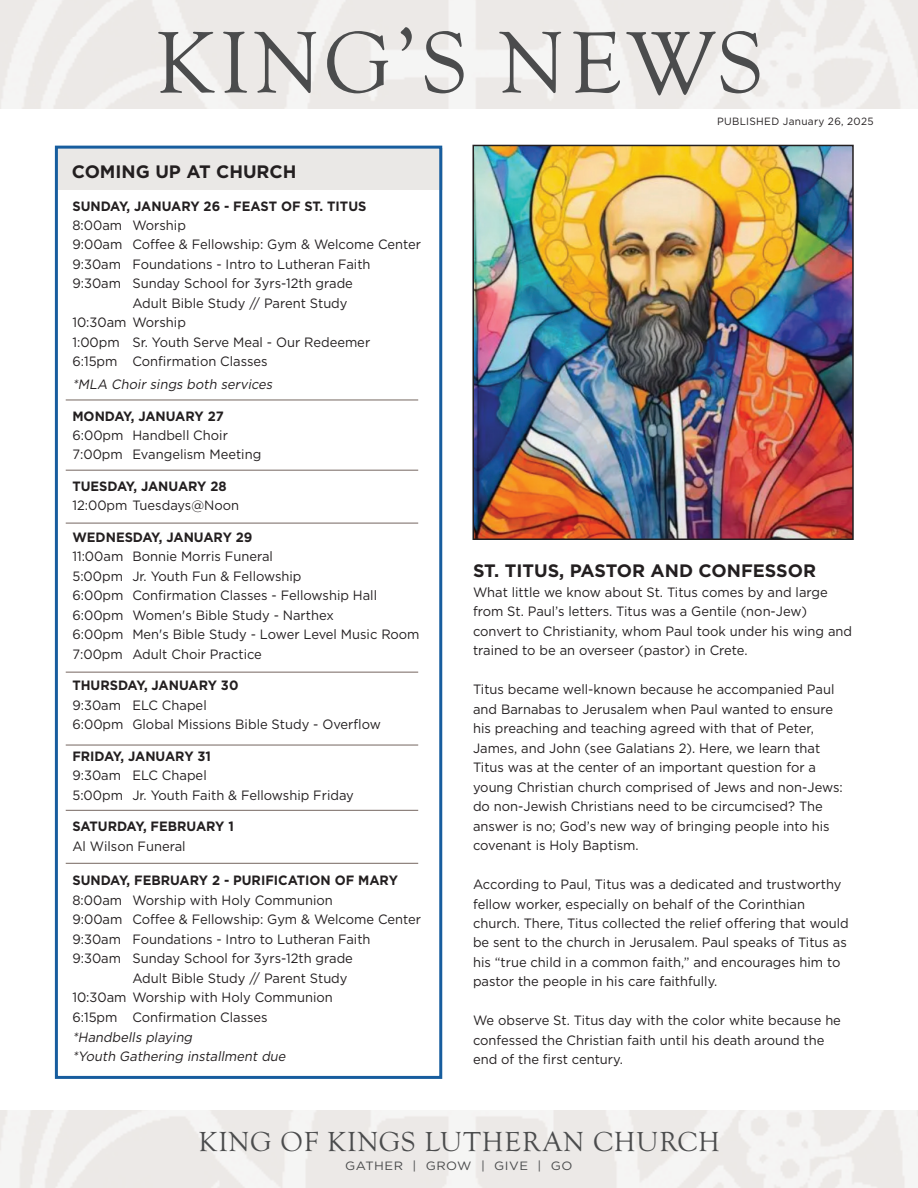
<style>
.page{position:relative;width:918px;height:1188px;background:#fff}
.page>*{position:absolute;margin:0;border:0;box-sizing:border-box;transform-origin:0 0}
.t1{font:90px "Goudy Old Sty";letter-spacing:.05em;color:#4b4c4d}
.t2{font:28.5px "Goudy Old Sty";letter-spacing:.03em;color:#4b4c4d}
.t3{font:700 18px "Gotham";color:#231f20}
.t4{font:13.5px/19.5px "Gotham";color:#231f20;scale:.96 1}
.t5{font:700 13.5px "Gotham";color:#231f20;scale:.96 1}
.t6{font:italic 13.5px/19.5px "Gotham";color:#231f20;scale:.96 1}
.t7{font:12px "Gotham";letter-spacing:.04em;color:#4b4c4d;scale:1.08 1}
.t8{font:10.5px "Gotham";letter-spacing:.03em;color:#231f20;scale:.96 1}
</style>
<div class="page">
<div style="left:55px;top:148px;width:387px;height:42px;background:#eae8e6"></div>
<hr style="left:66px;top:470px;width:352px;height:1px;background:#756660">
<hr style="left:66px;top:745px;width:352px;height:1px;background:#756660">
<hr style="left:66px;top:523px;width:352px;height:1px;background:#756660">
<hr style="left:66px;top:400px;width:352px;height:1px;background:#756660">
<hr style="left:66px;top:672px;width:352px;height:1px;background:#756660">
<img style="left:475px;top:148px;width:376px;height:389px">
<div style="left:472px;top:145px;width:382px;height:395px;border:2px solid #231f20"></div>
<hr style="left:66px;top:810px;width:352px;height:1px;background:#756660">
<hr style="left:66px;top:863px;width:352px;height:1px;background:#756660">
<div style="left:55px;top:146px;width:387px;height:933px;border:3px solid #175d9e"></div>
<h1 class="t1" style="left:155px;top:13px;width:610px">KING’S NEWS</h1>
<p class="t8" style="left:717px;top:114px;width:164px">PUBLISHED January 26, 2025</p>
<h3 class="t3" style="left:72px;top:159px;width:226px">COMING UP AT CHURCH</h3>
<p class="t5" style="left:72px;top:197px;width:308px">SUNDAY, JANUARY 26 - FEAST OF ST. TITUS</p>
<p class="t4" style="left:72px;top:215px;width:120px">8:00am Worship</p>
<p class="t4" style="left:72px;top:235px;width:365px">9:00am Coffee &amp; Fellowship: Gym &amp; Welcome Center</p>
<p class="t4" style="left:72px;top:254px;width:312px">9:30am Foundations - Intro to Lutheran Faith</p>
<p class="t4" style="left:72px;top:274px;width:294px">9:30am Sunday School for 3yrs-12th grade</p>
<p class="t4" style="left:132px;top:293px;width:226px">Adult Bible Study // Parent Study</p>
<p class="t4" style="left:72px;top:313px;width:120px">10:30am Worship</p>
<p class="t4" style="left:72px;top:332px;width:312px">1:00pm Sr. Youth Serve Meal - Our Redeemer</p>
<p class="t4" style="left:72px;top:352px;width:205px">6:15pm Confirmation Classes</p>
<p class="t6" style="left:72px;top:374px;width:213px">*MLA Choir sings both services</p>
<p class="t5" style="left:72px;top:407px;width:159px">MONDAY, JANUARY 27</p>
<p class="t4" style="left:72px;top:425px;width:198px">6:00pm Handbell Choir<br>7:00pm Evangelism Meeting</p>
<p class="t5" style="left:72px;top:477px;width:162px">TUESDAY, JANUARY 28</p>
<p class="t4" style="left:72px;top:496px;width:175px">12:00pm Tuesdays@Noon</p>
<p class="t5" style="left:72px;top:528px;width:189px">WEDNESDAY, JANUARY 29</p>
<p class="t4" style="left:72px;top:547px;width:363px">11:00am Bonnie Morris Funeral<br>5:00pm Jr. Youth Fun &amp; Fellowship<br>6:00pm Confirmation Classes - Fellowship Hall 6:00pm Women's Bible Study - Narthex<br>6:00pm Men's Bible Study - Lower Level Music Room 7:00pm Adult Choir Practice</p>
<p class="t5" style="left:72px;top:677px;width:175px">THURSDAY, JANUARY 30</p>
<p class="t4" style="left:72px;top:695px;width:323px">9:30am ELC Chapel<br>6:00pm Global Missions Bible Study - Overflow</p>
<p class="t5" style="left:72px;top:747px;width:146px">FRIDAY, JANUARY 31</p>
<p class="t4" style="left:72px;top:766px;width:295px">9:30am ELC Chapel<br>5:00pm Jr. Youth Faith &amp; Fellowship Friday</p>
<p class="t5" style="left:72px;top:818px;width:170px">SATURDAY, FEBRUARY 1</p>
<p class="t4" style="left:72px;top:836px;width:119px">Al Wilson Funeral</p>
<p class="t5" style="left:72px;top:872px;width:341px">SUNDAY, FEBRUARY 2 - PURIFICATION OF MARY</p>
<p class="t4" style="left:72px;top:890px;width:273px">8:00am Worship with Holy Communion</p>
<p class="t4" style="left:72px;top:910px;width:365px">9:00am Coffee &amp; Fellowship: Gym &amp; Welcome Center</p>
<p class="t4" style="left:72px;top:929px;width:312px">9:30am Foundations - Intro to Lutheran Faith</p>
<p class="t4" style="left:72px;top:949px;width:294px">9:30am Sunday School for 3yrs-12th grade</p>
<p class="t4" style="left:132px;top:968px;width:226px">Adult Bible Study // Parent Study</p>
<p class="t4" style="left:72px;top:988px;width:273px">10:30am Worship with Holy Communion</p>
<p class="t4" style="left:72px;top:1007px;width:205px">6:15pm Confirmation Classes</p>
<p class="t6" style="left:72px;top:1027px;width:227px">*Handbells playing<br>*Youth Gathering installment due</p>
<h3 class="t3" style="left:473px;top:559px;width:345px">ST. TITUS, PASTOR AND CONFESSOR</h3>
<p class="t4" style="left:473px;top:582px;width:396px">What little we know about St. Titus comes by and large from St. Paul’s letters. Titus was a Gentile (non-Jew) convert to Christianity, whom Paul took under his wing and trained to be an overseer (pastor) in Crete.</p>
<p class="t4" style="left:473px;top:679px;width:387px">Titus became well-known because he accompanied Paul and Barnabas to Jerusalem when Paul wanted to ensure his preaching and teaching agreed with that of Peter, James, and John (see Galatians 2). Here, we learn that Titus was at the center of an important question for a young Christian church comprised of Jews and non-Jews: do non-Jewish Christians need to be circumcised? The answer is no; God’s new way of bringing people into his covenant is Holy Baptism.</p>
<p class="t4" style="left:473px;top:874px;width:393px">According to Paul, Titus was a dedicated and trustworthy fellow worker, especially on behalf of the Corinthian church. There, Titus collected the relief offering that would be sent to the church in Jerusalem. Paul speaks of Titus as his “true child in a common faith,” and encourages him to pastor the people in his care faithfully.</p>
<p class="t4" style="left:473px;top:1011px;width:385px">We observe St. Titus day with the color white because he confessed the Christian faith until his death around the end of the first century.</p>
<h2 class="t2" style="left:198px;top:1126px;width:523px">KING OF KINGS LUTHERAN CHURCH</h2>
<p class="t7" style="left:345px;top:1158px;width:212px">GATHER | GROW | GIVE | GO</p>
</div>
